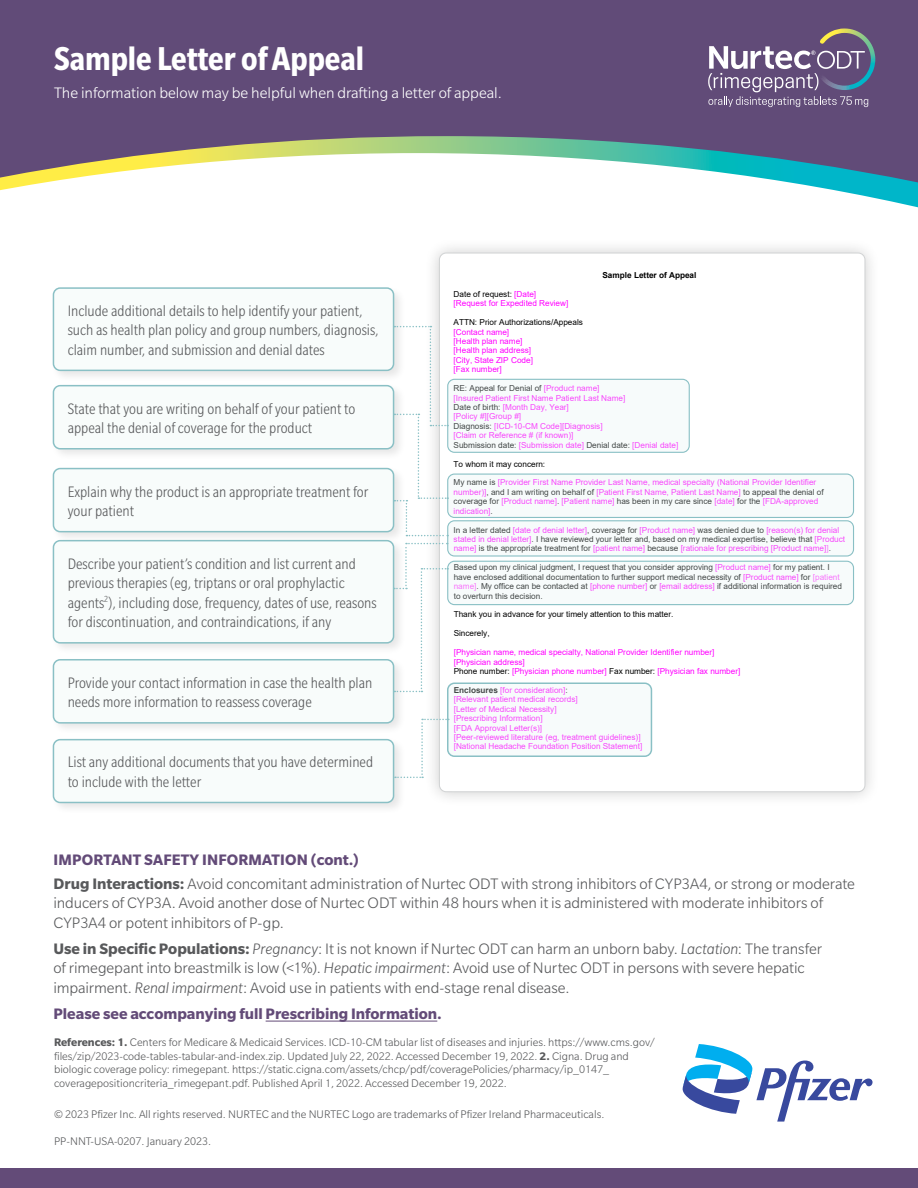
<style>
.page{position:relative;width:918px;height:1188px;background:#fff}
.page>*{position:absolute;margin:0;border:0;box-sizing:border-box;transform-origin:0 0}
.t1{font:700 condensed 36px "Slate Pro";color:#fff}
.t2{font:300 condensed 16.5px/19.5px "Slate Pro";color:#58595b}
.t3{font:300 16.5px/19.5px "Slate Pro";letter-spacing:-.005em;color:#58595b}
.t4{font:300 16.5px "Slate Pro";color:#fff}
.t5{font:700 16.5px "Slate Pro";color:#634b78}
.t6{font:300 12px/13.5px "Slate Pro";color:#58595b}
.t7{font:8.25px/9.4px "Arial";color:#f0f}
.t8{font:8.25px/9.4px "Arial";color:#000}
.t9{font:700 8.25px "Arial";color:#000}
.s1{color:#000}
.s2{color:#f0f}
.s3{color:#ff40ff}
.s4{font-weight:700;color:#000}
.s5{font-weight:700;color:#634b78}
.s6{font-weight:700}
.s7{font-style:italic}
</style>
<div class="page">
<div style="left:0;top:0;width:918px;height:136px;background:#614b78"></div>
<svg style="left:0;top:136px;width:918px;height:17px;background:#76817e"></svg>
<svg style="left:0;top:153px;width:918px;height:55px"></svg>
<div style="left:0;top:1169px;width:918px;height:19px;background:#634b78"></div>
<svg style="left:708px;top:28px;width:167px;height:79px;background:#7a6b8d"></svg>
<div style="left:424px;top:238px;width:457px;height:569px;background:#000;opacity:.2"></div>
<div style="left:439px;top:253px;width:426px;height:539px;background:#fff;border-radius:7px"></div>
<hr style="left:266px;top:1021px;width:171px;height:1px;background:#634b78">
<div style="left:51px;top:285px;width:355px;height:98px;background:#000;opacity:.1"></div>
<div style="left:53px;top:288px;width:341px;height:82px;background:#f8fcfb;border-radius:7px"></div>
<div style="left:53px;top:287px;width:341px;height:84px;border:2px solid #8ac0c5;border-radius:7px"></div>
<div style="left:51px;top:465px;width:355px;height:79px;background:#000;opacity:.1"></div>
<div style="left:53px;top:469px;width:341px;height:63px;background:#f8fcfb;border-radius:7px"></div>
<div style="left:53px;top:468px;width:341px;height:64px;border:2px solid #8ac0c5;border-radius:7px"></div>
<div style="left:51px;top:657px;width:355px;height:79px;background:#000;opacity:.1"></div>
<div style="left:53px;top:660px;width:341px;height:63px;background:#f8fcfb;border-radius:7px"></div>
<div style="left:53px;top:659px;width:341px;height:65px;border:2px solid #8ac0c5;border-radius:7px"></div>
<div style="left:51px;top:737px;width:355px;height:78px;background:#000;opacity:.1"></div>
<div style="left:53px;top:740px;width:341px;height:62px;background:#f8fcfb;border-radius:7px"></div>
<div style="left:53px;top:739px;width:341px;height:64px;border:2px solid #8ac0c5;border-radius:7px"></div>
<div style="left:51px;top:538px;width:355px;height:117px;background:#f5f5f5"></div>
<div style="left:53px;top:541px;width:341px;height:102px;background:#f8fcfb;border-radius:7px"></div>
<div style="left:53px;top:540px;width:341px;height:104px;border:2px solid #8ac0c5;border-radius:7px"></div>
<div style="left:51px;top:383px;width:355px;height:78px;background:#000;opacity:.1"></div>
<div style="left:53px;top:386px;width:341px;height:63px;background:#f8fcfb;border-radius:7px"></div>
<div style="left:53px;top:385px;width:341px;height:65px;border:2px solid #8ac0c5;border-radius:7px"></div>
<div style="left:448px;top:379px;width:241px;height:73px;background:#f7fbfb;border-radius:7px"></div>
<div style="left:447px;top:379px;width:243px;height:74px;border:1px solid #8ac0c5;border-radius:7px"></div>
<div style="left:448px;top:474px;width:406px;height:43px;background:#f7fbfb;border-radius:7px"></div>
<div style="left:447px;top:474px;width:407px;height:44px;border:1px solid #8ac0c5;border-radius:7px"></div>
<div style="left:448px;top:561px;width:406px;height:44px;background:#f7fbfb;border-radius:7px"></div>
<div style="left:447px;top:561px;width:407px;height:44px;border:1px solid #8ac0c5;border-radius:7px"></div>
<div style="left:448px;top:521px;width:406px;height:35px;background:#f7fbfb;border-radius:7px"></div>
<div style="left:447px;top:520px;width:407px;height:37px;border:1px solid #8ac0c5;border-radius:7px"></div>
<div style="left:448px;top:683px;width:203px;height:73px;background:#f7fbfb;border-radius:7px"></div>
<div style="left:447px;top:682px;width:205px;height:75px;border:2px solid #8ac0c5;border-radius:7px"></div>
<svg style="left:394px;top:326px;width:54px;height:210px"></svg>
<svg style="left:683px;top:1044px;width:190px;height:78px"></svg>
<svg style="left:394px;top:543px;width:54px;height:149px"></svg>
<svg style="left:395px;top:719px;width:54px;height:59px"></svg>
<h1 class="t1" style="left:54px;top:39px;width:312px">Sample Letter of Appeal</h1>
<h2 class="t4" style="left:54px;top:84px;width:449px">The information below may be helpful when drafting a letter of appeal.</h2>
<p class="t9" style="left:603px;top:269px;width:95px">Sample Letter of Appeal</p>
<h2 class="t2" style="left:68px;top:301px;width:312px">Include additional details to help identify your patient, such as health plan policy and group numbers, diagnosis, claim number, and submission and denial dates</h2>
<h2 class="t2" style="left:68px;top:399px;width:289px">State that you are writing on behalf of your patient to appeal the denial of coverage for the product</h2>
<h2 class="t2" style="left:68px;top:481px;width:302px">Explain why the product is an appropriate treatment for your patient</h2>
<h2 class="t2" style="left:68px;top:554px;width:310px">Describe your patient’s condition and list current and previous therapies (eg, triptans or oral prophylactic agents<sup>2</sup>), including dose, frequency, dates of use, reasons for discontinuation, and contraindications, if any</h2>
<h2 class="t2" style="left:68px;top:673px;width:306px">Provide your contact information in case the health plan needs more information to reassess coverage</h2>
<h2 class="t2" style="left:68px;top:752px;width:307px">List any additional documents that you have determined to include with the letter</h2>
<p class="t7" style="left:454px;top:289px;width:116px"><span class="s1">Date of request:</span> [Date] [Request for Expedited Review]</p>
<p class="t8" style="left:454px;top:318px;width:131px">ATTN: Prior Authorizations/Appeals</p>
<p class="t7" style="left:454px;top:327px;width:81px">[Contact name] [Health plan name] [Health plan address] [City, State ZIP Code] [Fax number]</p>
<p class="t7" style="left:454px;top:384px;width:226px"><span class="s1">RE: Appeal for Denial of</span> [Product name]<br>[Insured Patient First Name Patient Last Name]<br><span class="s1">Date of birth:</span> [Month Day, Year]<br>[Policy #][Group #]<br><span class="s1">Diagnosis:</span> [ICD-10-CM Code][Diagnosis]<br>[Claim or Reference # (if known)]<br><span class="s1">Submission date:</span> [Submission date] <span class="s1">Denial date:</span> [Denial date]</p>
<p class="t8" style="left:454px;top:459px;width:93px">To whom it may concern:</p>
<p class="t7" style="left:454px;top:478px;width:372px"><span class="s1">My name is</span> [Provider First Name Provider Last Name, medical specialty (National Provider Identifier number)]<span class="s1">, and I am writing on behalf of</span> [Patient First Name, Patient Last Name] <span class="s1">to appeal the denial of coverage for</span> [Product name]<span class="s1">.</span> [Patient name] <span class="s1">has been in my care since</span> [date] <span class="s1">for the</span> [FDA-approved indication]<span class="s1">.</span></p>
<p class="t8" style="left:454px;top:525px;width:393px">In a letter dated <span class="s2">[date of denial letter]</span>, coverage for <span class="s2">[Product name]</span> was denied due to <span class="s2">[reason(s) for denial stated in denial letter]</span>. I have reviewed your letter and, based on my medical expertise, believe that <span class="s2">[Product name]</span> is the appropriate treatment for <span class="s2">[patient name]</span> because <span class="s2">[rationale for prescribing [Product name]</span><span class="s3">]</span>.</p>
<p class="t8" style="left:454px;top:563px;width:390px">Based upon my clinical judgment, I request that you consider approving <span class="s2">[Product name]</span> for my patient. I have enclosed additional documentation to further support medical necessity of <span class="s2">[Product name]</span> for <span class="s3">[patient name]</span>. My office can be contacted at <span class="s2">[phone number]</span> or <span class="s2">[email address]</span> if additional information is required to overturn this decision.</p>
<p class="t8" style="left:454px;top:610px;width:221px">Thank you in advance for your timely attention to this matter.</p>
<p class="t8" style="left:454px;top:629px;width:37px">Sincerely,</p>
<p class="t7" style="left:454px;top:647px;width:288px">[Physician name, medical specialty, National Provider Identifier number] [Physician address]<br><span class="s1">Phone number:</span> [Physician phone number] <span class="s1">Fax number:</span> [Physician fax number]</p>
<p class="t7" style="left:454px;top:685px;width:190px"><span class="s4">Enclosures</span> [for consideration]<span class="s1">:<br></span>[Relevant patient medical records]<br>[Letter of Medical Necessity]<br>[Prescribing Information]<br>[FDA Approval Letter(s)]<br>[Peer-reviewed literature (eg, treatment guidelines)] [National Headache Foundation Position Statement]</p>
<h2 class="t3" style="left:53px;top:848px;width:803px;line-height:23.9px"><span class="s5">IMPORTANT SAFETY INFORMATION (cont.)<br></span><span class="s6">Drug Interactions:</span> Avoid concomitant administration of Nurtec ODT with strong inhibitors of CYP3A4, or strong or moderate</h2>
<h2 class="t3" style="left:53px;top:893px;width:771px">inducers of CYP3A. Avoid another dose of Nurtec ODT within 48 hours when it is administered with moderate inhibitors of<br>CYP3A4 or potent inhibitors of P-gp.</h2>
<p class="t3" style="left:53px;top:939px;width:770px"><span class="s6">Use in Specific Populations:</span> <span class="s7">Pregnancy</span>: It is not known if Nurtec ODT can harm an unborn baby. <span class="s7">Lactation</span>: The transfer of rimegepant into breastmilk is low (&lt;1%). <span class="s7">Hepatic impairment</span>: Avoid use of Nurtec ODT in persons with severe hepatic impairment. <span class="s7">Renal impairment</span>: Avoid use in patients with end-stage renal disease.</p>
<h2 class="t5" style="left:53px;top:1005px;width:390px">Please see accompanying full Prescribing Information.</h2>
<p class="t6" style="left:54px;top:1036px;width:602px"><span class="s6">References: 1.</span> Centers for Medicare &amp; Medicaid Services. ICD-10-CM tabular list of diseases and injuries. https://www.cms.gov/ files/zip/2023-code-tables-tabular-and-index.zip. Updated July 22, 2022. Accessed December 19, 2022. <span class="s6">2.</span> Cigna. Drug and biologic coverage policy: rimegepant. https://static.cigna.com/assets/chcp/pdf/coveragePolicies/pharmacy/ip_0147_ coveragepositioncriteria_rimegepant.pdf. Published April 1, 2022. Accessed December 19, 2022.</p>
<h3 class="t6" style="left:54px;top:1107px;width:552px">© 2023 Pfizer Inc. All rights reserved. NURTEC and the NURTEC Logo are trademarks of Pfizer Ireland Pharmaceuticals.</h3>
<h3 class="t6" style="left:54px;top:1134px;width:159px">PP-NNT-USA-0207. January 2023.</h3>
</div>
